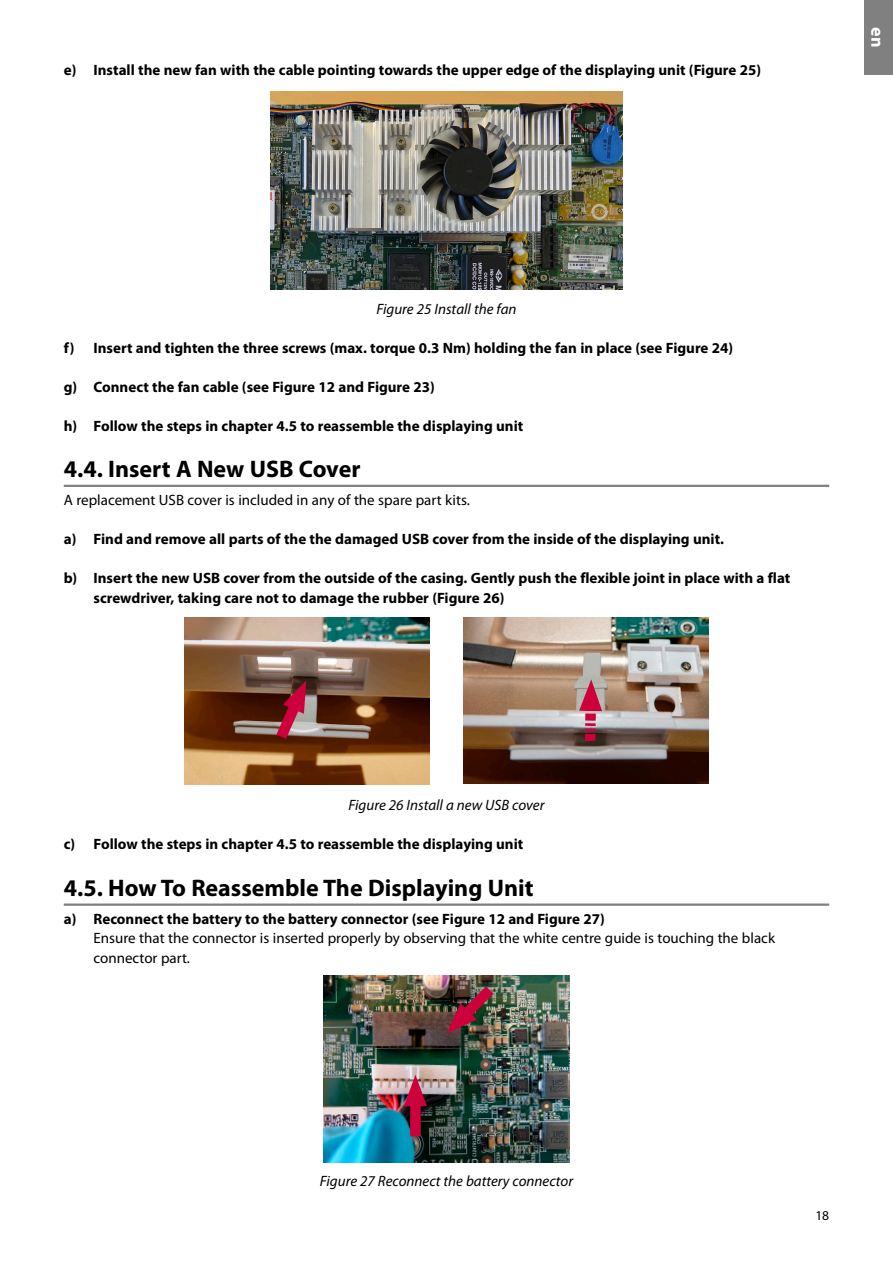
<style>
.page{position:relative;width:893px;height:1263px;background:#fff}
.page>*{position:absolute;margin:0;border:0;box-sizing:border-box;transform-origin:0 0}
.t1{font:700 24px "Myriad Pro";color:#000}
.t2{font:700 18px "Myriad Pro";color:#fff}
.t3{font:700 15px/19.5px "Myriad Pro";color:#000}
.t4{font:15px/19.5px "Myriad Pro";color:#000}
.t5{font:italic 15px "Myriad Pro";color:#000}
.t6{font:13.5px "Myriad Pro";color:#000}
</style>
<div class="page">
<hr style="left:64px;top:485px;width:765px;height:2px;background:#808080">
<hr style="left:64px;top:903px;width:765px;height:3px;background:#808080">
<img style="left:271px;top:92px;width:351px;height:198px">
<img style="left:185px;top:618px;width:245px;height:166px">
<svg style="left:267px;top:680px;width:46px;height:70px"></svg>
<img style="left:463px;top:618px;width:245px;height:165px">
<svg style="left:579px;top:679px;width:23px;height:73px"></svg>
<img style="left:324px;top:975px;width:245px;height:187px">
<div style="left:410px;top:1093px;width:11px;height:43px;background:#ce003c"></div>
<svg style="left:404px;top:1075px;width:23px;height:31px"></svg>
<img style="left:444px;top:975px;width:61px;height:61px">
<div style="left:864px;top:0;width:29px;height:74px;background:#808080"></div>
<p class="t3" style="left:64px;top:60px;width:699px">e) Install the new fan with the cable pointing towards the upper edge of the displaying unit (Figure 25)</p>
<p class="t2" style="left:889px;top:27px;width:22px;rotate:90deg">en</p>
<p class="t5" style="left:376px;top:299px;width:142px">Figure 25 Install the fan</p>
<p class="t3" style="left:64px;top:337px;width:671px">f) Insert and tighten the three screws (max. torque 0.3 Nm) holding the fan in place (see Figure 24)</p>
<p class="t3" style="left:64px;top:376px;width:373px">g) Connect the fan cable (see Figure 12 and Figure 23)</p>
<p class="t3" style="left:64px;top:415px;width:461px">h) Follow the steps in chapter 4.5 to reassemble the displaying unit</p>
<h1 class="t1" style="left:64px;top:453px;width:298px">4.4. Insert A New USB Cover</h1>
<p class="t4" style="left:64px;top:490px;width:408px">A replacement USB cover is included in any of the spare part kits.</p>
<p class="t3" style="left:64px;top:529px;width:662px">a) Find and remove all parts of the the damaged USB cover from the inside of the displaying unit.</p>
<p class="t3" style="left:94px;top:568px;width:698px;text-indent:-30px">b) Insert the new USB cover from the outside of the casing. Gently push the flexible joint in place with a flat screwdriver, taking care not to damage the rubber (Figure 26)</p>
<p class="t5" style="left:348px;top:796px;width:197px">Figure 26 Install a new USB cover</p>
<p class="t3" style="left:64px;top:834px;width:461px">c) Follow the steps in chapter 4.5 to reassemble the displaying unit</p>
<h1 class="t1" style="left:64px;top:872px;width:471px">4.5. How To Reassemble The Displaying Unit</h1>
<p class="t3" style="left:64px;top:908px;width:542px">a) Reconnect the battery to the battery connector (see Figure 12 and Figure 27)</p>
<p class="t4" style="left:94px;top:928px;width:683px">Ensure that the connector is inserted properly by observing that the white centre guide is touching the black connector part.</p>
<p class="t5" style="left:320px;top:1171px;width:255px">Figure 27 Reconnect the battery connector</p>
<p class="t6" style="left:815px;top:1207px;width:15px">18</p>
</div>
